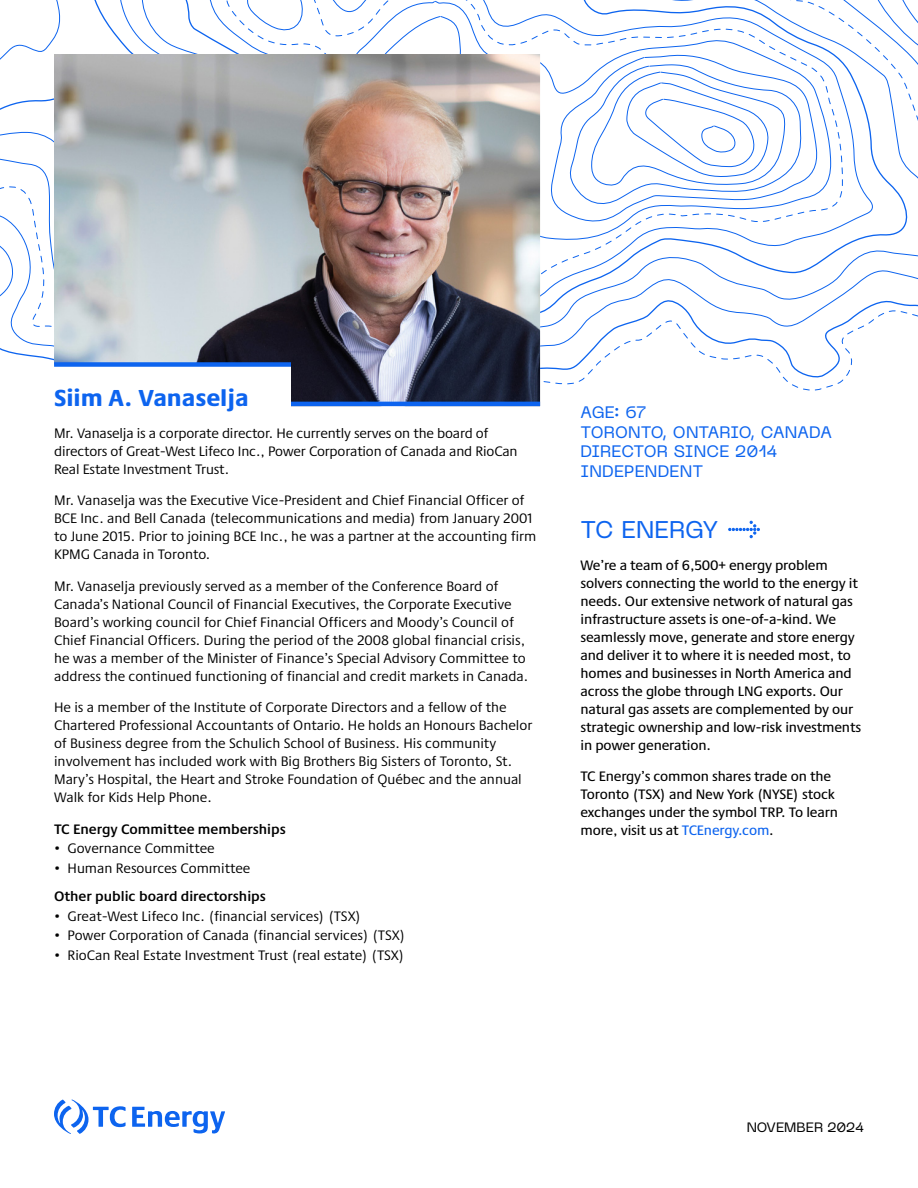
<style>
.page{position:relative;width:918px;height:1188px;background:#fff}
.page>*{position:absolute;margin:0;border:0;box-sizing:border-box;transform-origin:0 0}
.name{font:800 24px "Praxis Next";color:#0d64ef}
.t1{font:24px "PP Neue Machina";letter-spacing:-.005em;color:#0d64ef}
.Job_Title{font:16.5px "PP Neue Machina";letter-spacing:.005em;color:#0d64ef}
.body{font:14.25px/18px "Praxis Next";color:#000}
.t2{font:500 14.25px/18px "Praxis Next";letter-spacing:-.01em;color:#000}
.Membership{font:600 14.25px "Praxis Next";color:#000}
.t3{font:13.5px "PP Neue Machina";letter-spacing:-.005em;color:#000}
.s1{color:#0d64ef}
</style>
<div class="page">
<svg style="left:0;top:0;width:61px;height:60px"></svg>
<svg style="left:172px;top:0;width:739px;height:293px"></svg>
<svg style="left:540px;top:293px;width:378px;height:15px"></svg>
<svg style="left:540px;top:308px;width:378px;height:98px"></svg>
<svg style="left:0;top:98px;width:54px;height:263px"></svg>
<svg style="left:569px;top:0;width:349px;height:208px"></svg>
<svg style="left:132px;top:1107px;width:93px;height:26px"></svg>
<svg style="left:54px;top:1099px;width:72px;height:35px"></svg>
<svg style="left:729px;top:521px;width:31px;height:17px"></svg>
<img style="left:54px;top:54px;width:486px;height:348px">
<div style="left:54px;top:362px;width:237px;height:5px;background:#0d64ef"></div>
<hr style="left:291px;top:402px;width:249px;height:4px;background:#0d64ef">
<p class="name" style="left:54px;top:379px;width:196px">Siim A. Vanaselja</p>
<p class="body" style="left:54px;top:424px;width:465px">Mr. Vanaselja is a corporate director. He currently serves on the board of directors of Great-West Lifeco Inc., Power Corporation of Canada and RioCan<br>Real Estate Investment Trust.</p>
<p class="body" style="left:54px;top:491px;width:484px">Mr. Vanaselja was the Executive Vice-President and Chief Financial Officer of BCE Inc. and Bell Canada (telecommunications and media) from January 2001 to June 2015. Prior to joining BCE Inc., he was a partner at the accounting firm KPMG Canada in Toronto.</p>
<p class="body" style="left:54px;top:577px;width:476px">Mr. Vanaselja previously served as a member of the Conference Board of Canada’s National Council of Financial Executives, the Corporate Executive Board’s working council for Chief Financial Officers and Moody’s Council of Chief Financial Officers. During the period of the 2008 global financial crisis, he was a member of the Minister of Finance’s Special Advisory Committee to address the continued functioning of financial and credit markets in Canada.</p>
<p class="body" style="left:54px;top:698px;width:480px">He is a member of the Institute of Corporate Directors and a fellow of the Chartered Professional Accountants of Ontario. He holds an Honours Bachelor of Business degree from the Schulich School of Business. His community involvement has included work with Big Brothers Big Sisters of Toronto, St.<br>Mary’s Hospital, the Heart and Stroke Foundation of Québec and the annual Walk for Kids Help Phone.</p>
<p class="Membership" style="left:54px;top:818px;width:233px">TC Energy Committee memberships</p>
<p class="body" style="left:54px;top:839px;width:162px">• Governance Committee</p>
<p class="body" style="left:54px;top:859px;width:198px">• Human Resources Committee</p>
<p class="Membership" style="left:54px;top:885px;width:213px">Other public board directorships</p>
<p class="body" style="left:54px;top:907px;width:309px">• Great-West Lifeco Inc. (financial services) (TSX)</p>
<p class="body" style="left:54px;top:926px;width:353px">• Power Corporation of Canada (financial services) (TSX)</p>
<p class="body" style="left:54px;top:946px;width:352px">• RioCan Real Estate Investment Trust (real estate) (TSX)</p>
<p class="Job_Title" style="left:580px;top:402px;width:67px">AGE: 67</p>
<p class="Job_Title" style="left:580px;top:421px;width:253px">TORONTO, ONTARIO, CANADA</p>
<p class="Job_Title" style="left:580px;top:441px;width:199px">DIRECTOR SINCE 2014</p>
<p class="Job_Title" style="left:580px;top:460px;width:124px">INDEPENDENT</p>
<h1 class="t1" style="left:580px;top:515px;width:140px">TC ENERGY</h1>
<p class="t2" style="left:580px;top:555px;width:282px">We’re a team of 6,500+ energy problem solvers connecting the world to the energy it needs. Our extensive network of natural gas infrastructure assets is one-of-a-kind. We seamlessly move, generate and store energy and deliver it to where it is needed most, to homes and businesses in North America and across the globe through LNG exports. Our natural gas assets are complemented by our strategic ownership and low-risk investments in power generation.</p>
<p class="t2" style="left:580px;top:767px;width:259px">TC Energy’s common shares trade on the Toronto (TSX) and New York (NYSE) stock exchanges under the symbol TRP. To learn more, visit us at <span class="s1">TCEnergy.com</span>.</p>
<p class="t3" style="left:747px;top:1119px;width:119px">NOVEMBER 2024</p>
</div>
